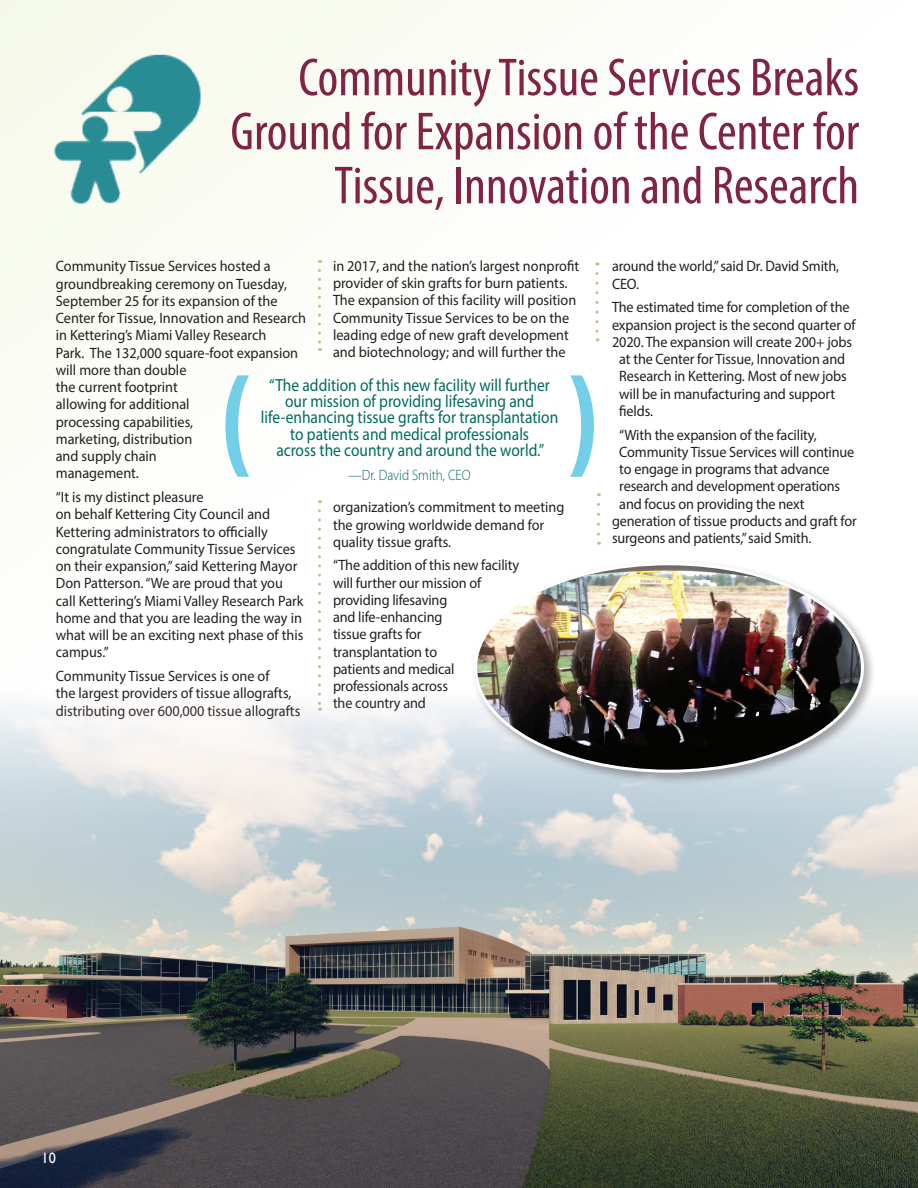
<style>
.page{position:relative;width:918px;height:1188px;background:#fff}
.page>*{position:absolute;margin:0;border:0;box-sizing:border-box;transform-origin:0 0}
.Subhead{font:700 125.7px "Myriad Pro";color:#73cfe8;scale:.86 1}
.Headline_left_page_c{font:condensed 54px/54px "Myriad Pro";color:#812345;text-align:right}
.Body_text{font:17.55px/16.2px "Myriad Pro";color:#006a5f;text-align:center;scale:.88 1}
.Body_text-2{font:15px/17.2px "Myriad Pro";color:#231f20;scale:.95 1}
.Body_text-3{font:300 15px "Myriad Pro";color:#006a5f;scale:.88 1}
.Body_text-4{font:15px "Gill Sans";color:#fff;scale:.95 1}
</style>
<div class="page">
<svg style="left:318px;top:270px;width:3px;height:81px"></svg>
<svg style="left:596px;top:273px;width:2px;height:68px"></svg>
<svg style="left:597px;top:504px;width:3px;height:41px"></svg>
<svg style="left:318px;top:511px;width:3px;height:156px"></svg>
<img style="left:0;top:667px;width:918px;height:521px">
<img style="left:31px;top:53px;width:194px;height:160px">
<div style="left:471px;top:559px;width:406px;height:227px;background:#231f20;opacity:.35"></div>
<img style="left:476px;top:564px;width:386px;height:207px">
<p class="Headline_left_page_c" style="left:230px;top:50px;width:630px">Community Tissue Services Breaks<br>Ground for Expansion of the Center for<br>Tissue, Innovation and Research</p>
<p class="Body_text-2" style="left:333px;top:257px;width:261px">in 2017, and the nation’s largest nonprofit provider of skin grafts for burn patients.<br>The expansion of this facility will position Community Tissue Services to be on the leading edge of new graft development and biotechnology; and will further the</p>
<p class="Body_text-2" style="left:56px;top:257px;width:265px">Community Tissue Services hosted a groundbreaking ceremony on Tuesday,<br>September 25 for its expansion of the<br>Center for Tissue, Innovation and Research in Kettering’s Miami Valley Research<br>Park. The 132,000 square-foot expansion will more than double<br>the current footprint<br>allowing for additional<br>processing capabilities,<br>marketing, distribution<br>and supply chain<br>management.</p>
<p class="Body_text-2" style="left:56px;top:488px;width:262px">“It is my distinct pleasure<br>on behalf Kettering City Council and Kettering administrators to officially congratulate Community Tissue Services on their expansion,” said Kettering Mayor Don Patterson. “We are proud that you call Kettering’s Miami Valley Research Park home and that you are leading the way in what will be an exciting next phase of this campus.”</p>
<p class="Body_text-2" style="left:56px;top:667px;width:259px">Community Tissue Services is one of<br>the largest providers of tissue allografts, distributing over 600,000 tissue allografts</p>
<p class="Subhead" style="left:219px;top:338px;width:41px">(</p>
<p class="Subhead" style="left:566px;top:338px;width:41px">)</p>
<p class="Body_text" style="left:261px;top:377px;width:339px">“The addition of this new facility will further our mission of providing lifesaving and life-enhancing tissue grafts for transplantation to patients and medical professionals<br>across the country and around the world.”</p>
<p class="Body_text-3" style="left:349px;top:466px;width:140px">—Dr. David Smith, CEO</p>
<p class="Body_text-2" style="left:333px;top:498px;width:245px">organization’s commitment to meeting the growing worldwide demand for quality tissue grafts.</p>
<p class="Body_text-2" style="left:333px;top:557px;width:198px">“The addition of this new facility will further our mission of providing lifesaving<br>and life-enhancing<br>tissue grafts for<br>transplantation to<br>patients and medical professionals across<br>the country and</p>
<p class="Body_text-2" style="left:612px;top:257px;width:241px">around the world,” said Dr. David Smith,<br>CEO.</p>
<p class="Body_text-2" style="left:612px;top:298px;width:252px">The estimated time for completion of the</p>
<p class="Body_text-2" style="left:612px;top:316px;width:258px">expansion project is the second quarter of</p>
<p class="Body_text-2" style="left:612px;top:333px;width:254px">2020. The expansion will create 200+ jobs</p>
<p class="Body_text-2" style="left:619px;top:350px;width:239px">at the Center for Tissue, Innovation and</p>
<p class="Body_text-2" style="left:619px;top:367px;width:241px">Research in Kettering. Most of new jobs</p>
<p class="Body_text-2" style="left:619px;top:385px;width:229px">will be in manufacturing and support</p>
<p class="Body_text-2" style="left:619px;top:402px;width:37px">fields.</p>
<p class="Body_text-2" style="left:619px;top:426px;width:209px">“With the expansion of the facility,</p>
<p class="Body_text-2" style="left:619px;top:443px;width:249px">Community Tissue Services will continue</p>
<p class="Body_text-2" style="left:619px;top:460px;width:223px">to engage in programs that advance</p>
<p class="Body_text-2" style="left:619px;top:477px;width:234px">research and development operations</p>
<p class="Body_text-2" style="left:619px;top:495px;width:196px">and focus on providing the next</p>
<p class="Body_text-2" style="left:612px;top:512px;width:259px">generation of tissue products and graft for</p>
<p class="Body_text-2" style="left:612px;top:529px;width:212px">surgeons and patients,” said Smith.</p>
<p class="Body_text-4" style="left:42px;top:1149px;width:16px">10</p>
</div>
